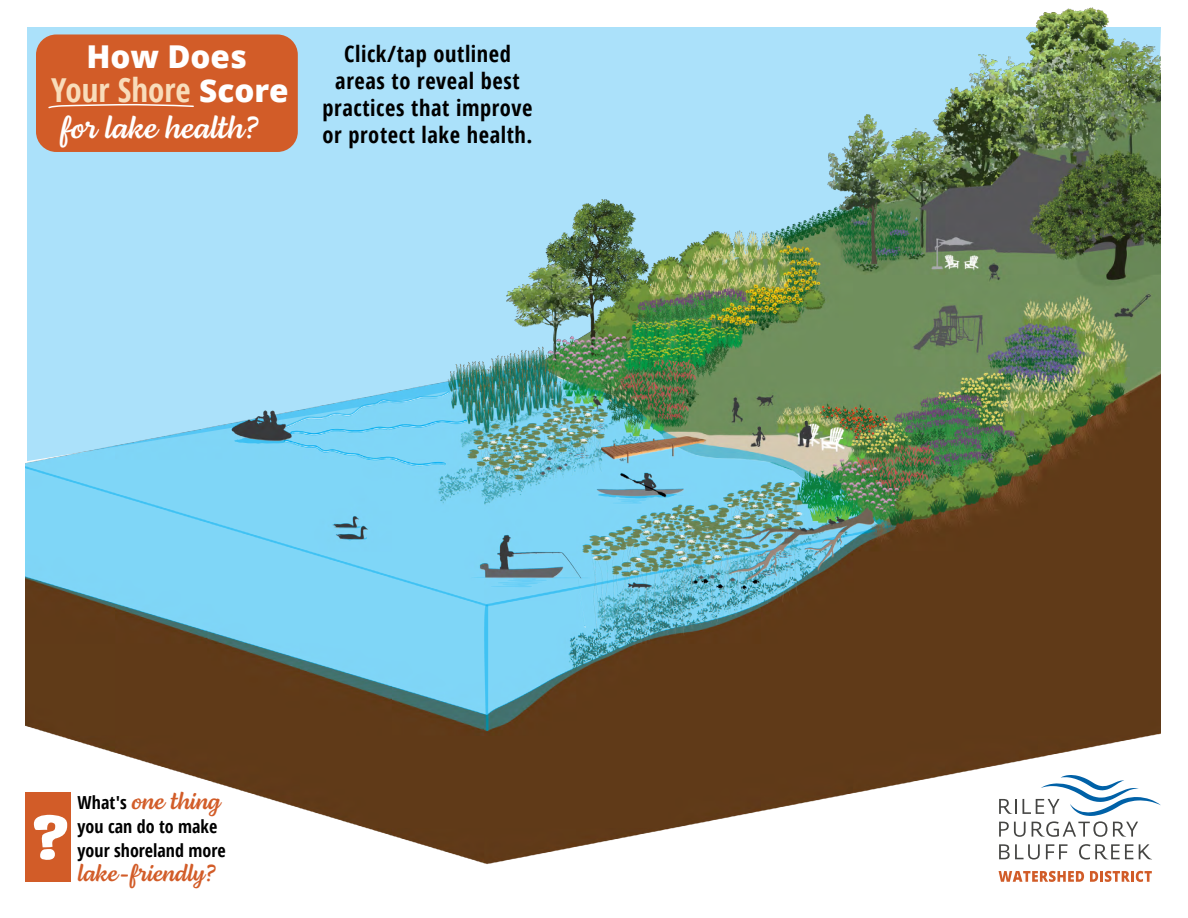
<style>
.page{position:relative;width:1188px;height:918px;background:#fff}
.page>*{position:absolute;margin:0;border:0;box-sizing:border-box;transform-origin:0 0}
.t1{font:700 condensed 33px "Open Sans";color:#f8dcba}
.t2{font:31.5px "Lemongrass Script";color:#fff}
.t3{font:800 31.5px "Open Sans";color:#fff}
.t4{font:24px "Lemongrass Script";color:#d25c28}
.t5{font:700 condensed 22.5px/27px "Open Sans";letter-spacing:.025em;color:#000;text-align:center}
.t6{font:700 condensed 18px/24px "Open Sans";color:#000}
.s1{font-weight:800;font-stretch:normal;font-size:31.5px;color:#fff}
.s2{font-family:"Open Sans";font-weight:700;font-stretch:condensed;font-size:18px;color:#000}
</style>
<div class="page">
<img style="left:26px;top:7px;width:1135px;height:870px">
<div style="left:36px;top:34px;width:262px;height:118px;background:#d25c28;border-radius:20px"></div>
<svg style="left:48px;top:103px;width:146px;height:6px"></svg>
<svg style="left:999px;top:871px;width:85px;height:11px"></svg>
<svg style="left:1090px;top:871px;width:62px;height:11px"></svg>
<svg style="left:999px;top:844px;width:41px;height:16px"></svg>
<svg style="left:1046px;top:844px;width:22px;height:15px"></svg>
<svg style="left:999px;top:775px;width:162px;height:62px"></svg>
<svg style="left:1079px;top:844px;width:54px;height:16px"></svg>
<svg style="left:1139px;top:844px;width:13px;height:15px"></svg>
<div style="left:25px;top:793px;width:46px;height:89px;background:#d25c28"></div>
<svg style="left:34px;top:815px;width:33px;height:45px"></svg>
<h2 class="t3" style="left:86px;top:32px;width:162px">How Does</h2>
<h1 class="t1" style="left:51px;top:67px;width:239px">Your Shore <span class="s1">Score</span></h1>
<h2 class="t2" style="left:60px;top:108px;width:200px">for lake health?</h2>
<p class="t5" style="left:323px;top:40px;width:212px">Click/tap outlined areas to reveal best practices that improve or protect lake health.</p>
<p class="t4" style="left:78px;top:787px;width:144px"><span class="s2">What's</span> one thing</p>
<p class="t6" style="left:78px;top:814px;width:150px">you can do to make your shoreland more</p>
<p class="t4" style="left:78px;top:859px;width:140px">lake-friendly?</p>
</div>
